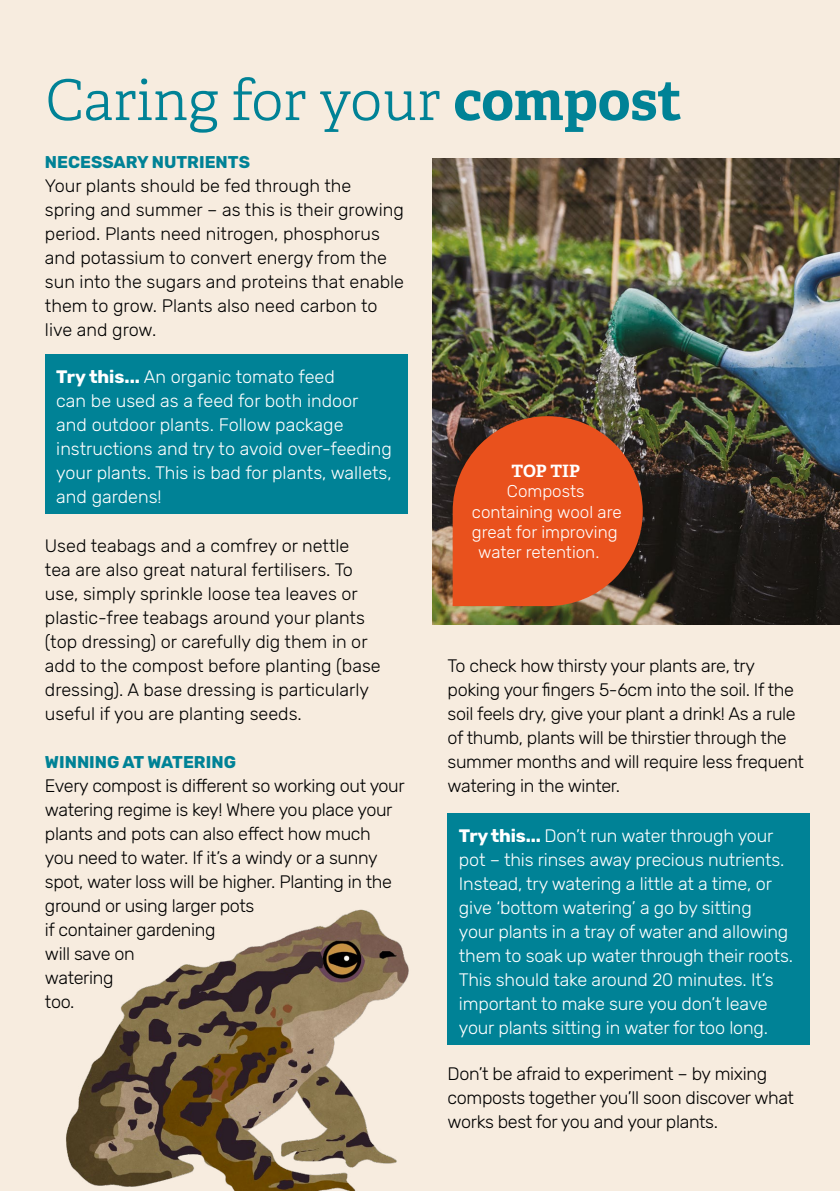
<style>
.page{position:relative;width:840px;height:1191px;background:#fff}
.page>*{position:absolute;margin:0;border:0;box-sizing:border-box;transform-origin:0 0}
.t1{font:300 56px "Adelle";color:#008296}
.t2{font:300 18px/24px "Rubik";letter-spacing:-.02em;color:#000}
.t3{font:300 18px/24px "Rubik";color:#000}
.t4{font:300 18px/24px "Rubik";letter-spacing:-.01em;color:#fff}
.t5{font:300 17px "Rubik";color:#fff}
.t6{font:700 17px "Rubik";color:#008296}
.t7{font:700 17px "Adelle";color:#fff}
.s1{font-weight:700}
</style>
<div class="page">
<div style="left:0;top:0;width:839px;height:1191px;background:#f7ecdf"></div>
<div style="left:45px;top:354px;width:362px;height:160px;background:#008296"></div>
<div style="left:447px;top:813px;width:362px;height:232px;background:#008296"></div>
<img style="left:432px;top:158px;width:407px;height:466px">
<svg style="left:452px;top:416px;width:190px;height:190px;background:#cf4f21"></svg>
<img style="left:66px;top:909px;width:343px;height:282px">
<h1 class="t1" style="left:45px;top:61px;width:637px">Caring for your <span class="s1">compost</span></h1>
<p class="t6" style="left:45px;top:152px;width:206px">NECESSARY NUTRIENTS</p>
<p class="t3" style="left:45px;top:174px;width:360px">Your plants should be fed through the spring and summer – as this is their growing period. Plants need nitrogen, phosphorus and potassium to convert energy from the sun into the sugars and proteins that enable them to grow. Plants also need carbon to live and grow.</p>
<p class="t4" style="left:56px;top:365px;width:337px"><span class="s1">Try this...</span> An organic tomato feed<br>can be used as a feed for both indoor and outdoor plants. Follow package instructions and try to avoid over-feeding your plants. This is bad for plants, wallets, and gardens!</p>
<p class="t3" style="left:45px;top:534px;width:337px">Used teabags and a comfrey or nettle<br>tea are also great natural fertilisers. To use, simply sprinkle loose tea leaves or plastic-free teabags around your plants (top dressing) or carefully dig them in or add to the compost before planting (base dressing). A base dressing is particularly useful if you are planting seeds.</p>
<p class="t6" style="left:45px;top:752px;width:192px">WINNING AT WATERING</p>
<p class="t2" style="left:45px;top:774px;width:361px">Every compost is different so working out your watering regime is key! Where you place your plants and pots can also effect how much<br>you need to water. If it’s a windy or a sunny spot, water loss will be higher. Planting in the ground or using larger pots<br>if container gardening<br>will save on<br>watering<br>too.</p>
<p class="t7" style="left:511px;top:460px;width:70px">TOP TIP</p>
<p class="t5" style="left:506px;top:482px;width:79px">Composts</p>
<p class="t5" style="left:471px;top:502px;width:151px">containing wool are</p>
<p class="t5" style="left:471px;top:522px;width:147px">great for improving</p>
<p class="t5" style="left:478px;top:543px;width:123px">water retention.</p>
<p class="t2" style="left:447px;top:654px;width:357px">To check how thirsty your plants are, try poking your fingers 5-6cm into the soil. If the soil feels dry, give your plant a drink! As a rule of thumb, plants will be thirstier through the summer months and will require less frequent watering in the winter.</p>
<p class="t4" style="left:458px;top:824px;width:335px"><span class="s1">Try this...</span> Don’t run water through your pot – this rinses away precious nutrients.<br>Instead, try watering a little at a time, or give ‘bottom watering’ a go by sitting<br>your plants in a tray of water and allowing them to soak up water through their roots.<br>This should take around 20 minutes. It’s important to make sure you don’t leave your plants sitting in water for too long.</p>
<p class="t2" style="left:447px;top:1062px;width:348px">Don’t be afraid to experiment – by mixing composts together you’ll soon discover what works best for you and your plants.</p>
</div>
